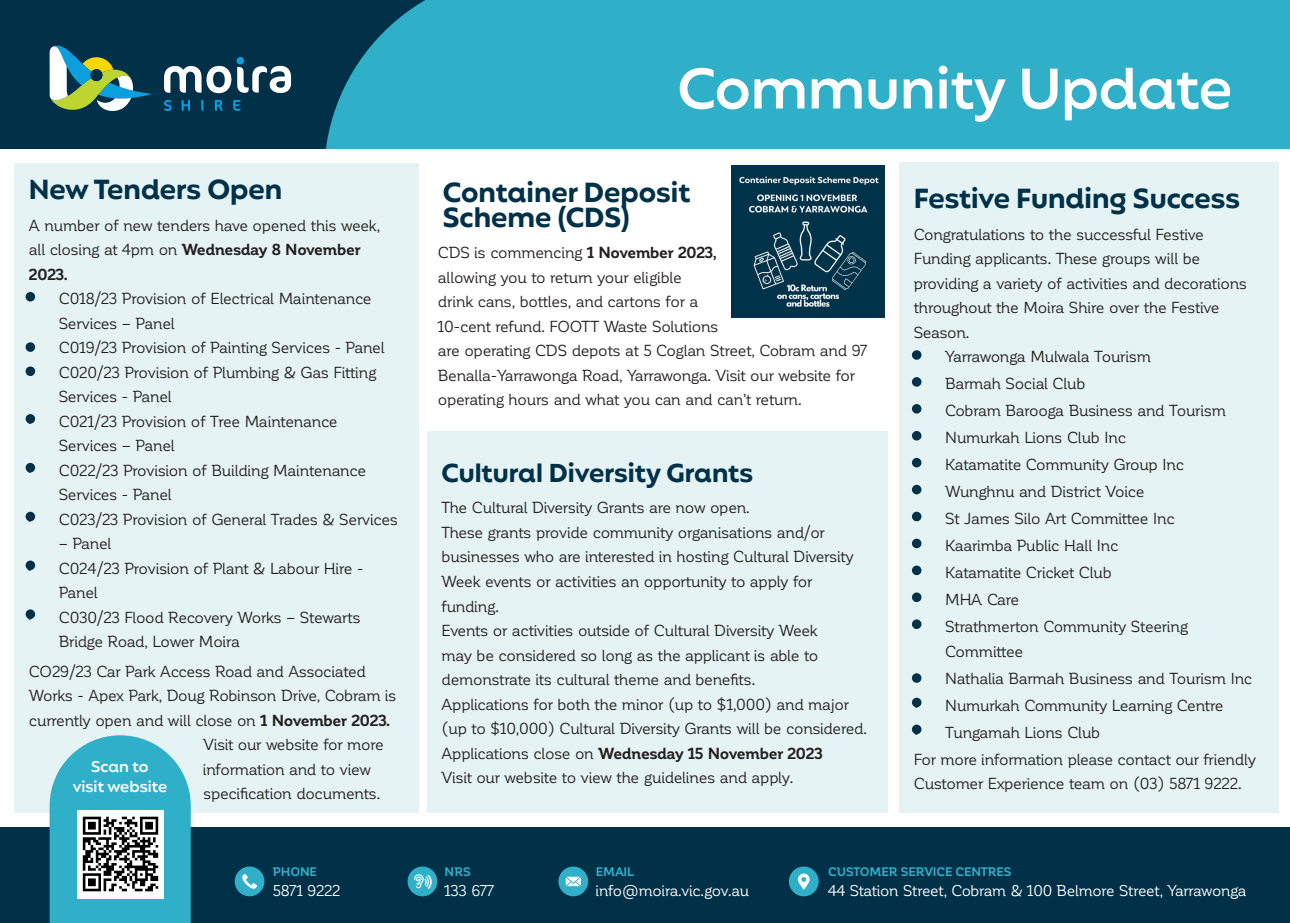
<style>
.page{position:relative;width:1290px;height:923px;background:#fff}
.page>*{position:absolute;margin:0;border:0;box-sizing:border-box;transform-origin:0 0}
.t1{font:600 57.75px "Mangueira";color:#fff}
.Heading{font:700 28px/24.5px "Mangueira";color:#003149}
.Heading-2{font:700 26.25px "Mangueira";color:#003149}
.Body{font:15.75px/24.5px "Corporative";letter-spacing:-.02em;color:#231f20}
.Body-2{font:700 15.75px "Corporative";letter-spacing:-.02em;color:#231f20}
.t2{font:600 15.75px "Mangueira";color:#fff}
.t3{font:15.4px "Corporative";letter-spacing:-.015em;color:#fff}
.t4{font:700 12.25px "Corporative";letter-spacing:-.005em;color:#2fafc8}
.s1{font-weight:700}
.s2{font-weight:400}
</style>
<div class="page">
<div style="left:0;top:0;width:1290px;height:149px;background:#003149"></div>
<div style="left:326px;top:0;width:964px;height:149px;background:#2fafc8"></div>
<svg style="left:164px;top:66px;width:127px;height:27px"></svg>
<div style="left:236px;top:57px;width:8px;height:8px;background:#0ba0dd;border-radius:50%"></div>
<svg style="left:215px;top:100px;width:8px;height:11px"></svg>
<svg style="left:182px;top:100px;width:8px;height:11px"></svg>
<svg style="left:233px;top:100px;width:8px;height:11px"></svg>
<svg style="left:164px;top:100px;width:7px;height:11px"></svg>
<svg style="left:201px;top:100px;width:2px;height:11px"></svg>
<svg style="left:50px;top:45px;width:102px;height:66px"></svg>
<div style="left:14px;top:164px;width:404px;height:649px;background:#e5f3f5"></div>
<div style="left:26px;top:292px;width:9px;height:9px;background:#003149;border-radius:50%"></div>
<div style="left:26px;top:342px;width:9px;height:10px;background:#003149;border-radius:50%"></div>
<div style="left:26px;top:366px;width:9px;height:10px;background:#003149;border-radius:50%"></div>
<div style="left:26px;top:414px;width:9px;height:9px;background:#003149;border-radius:50%"></div>
<div style="left:26px;top:463px;width:9px;height:9px;background:#003149;border-radius:50%"></div>
<div style="left:26px;top:512px;width:9px;height:9px;background:#003149;border-radius:50%"></div>
<div style="left:26px;top:560px;width:9px;height:10px;background:#003149;border-radius:50%"></div>
<div style="left:26px;top:609px;width:9px;height:10px;background:#003149;border-radius:50%"></div>
<div style="left:0;top:827px;width:1290px;height:96px;background:#003149"></div>
<svg style="left:408px;top:866px;width:29px;height:30px"></svg>
<svg style="left:558px;top:866px;width:30px;height:30px"></svg>
<svg style="left:789px;top:866px;width:30px;height:30px"></svg>
<svg style="left:235px;top:866px;width:29px;height:30px"></svg>
<svg style="left:50px;top:735px;width:141px;height:188px;background:#45b7cd"></svg>
<img style="left:77px;top:810px;width:86px;height:88px">
<div style="left:427px;top:432px;width:461px;height:381px;background:#e5f3f5"></div>
<div style="left:899px;top:163px;width:380px;height:650px;background:#e5f3f5"></div>
<div style="left:912px;top:350px;width:9px;height:10px;background:#003149;border-radius:50%"></div>
<div style="left:912px;top:377px;width:9px;height:10px;background:#003149;border-radius:50%"></div>
<div style="left:912px;top:404px;width:9px;height:9px;background:#003149;border-radius:50%"></div>
<div style="left:912px;top:431px;width:9px;height:9px;background:#003149;border-radius:50%"></div>
<div style="left:912px;top:458px;width:9px;height:9px;background:#003149;border-radius:50%"></div>
<div style="left:912px;top:485px;width:9px;height:9px;background:#003149;border-radius:50%"></div>
<div style="left:912px;top:512px;width:9px;height:9px;background:#003149;border-radius:50%"></div>
<div style="left:912px;top:538px;width:9px;height:10px;background:#003149;border-radius:50%"></div>
<div style="left:912px;top:565px;width:9px;height:10px;background:#003149;border-radius:50%"></div>
<div style="left:912px;top:592px;width:9px;height:10px;background:#003149;border-radius:50%"></div>
<div style="left:912px;top:619px;width:9px;height:10px;background:#003149;border-radius:50%"></div>
<div style="left:912px;top:673px;width:9px;height:10px;background:#003149;border-radius:50%"></div>
<div style="left:912px;top:697px;width:9px;height:10px;background:#003149;border-radius:50%"></div>
<div style="left:912px;top:724px;width:9px;height:10px;background:#003149;border-radius:50%"></div>
<img style="left:732px;top:165px;width:152px;height:153px">
<p class="Heading" style="left:29px;top:180px;width:255px">New Tenders Open</p>
<p class="Body" style="left:29px;top:213px;width:353px">A number of new tenders have opened this week, all closing at 4pm on <span class="s1">Wednesday 8 November<br>2023.</span></p>
<p class="Body" style="left:59px;top:286px;width:314px;text-indent:-32px">• C018/23 Provision of Electrical Maintenance<br>Services – Panel</p>
<p class="Body" style="left:27px;top:335px;width:359px">• C019/23 Provision of Painting Services - Panel</p>
<p class="Body" style="left:59px;top:360px;width:319px;text-indent:-32px">• C020/23 Provision of Plumbing &amp; Gas Fitting<br>Services - Panel</p>
<p class="Body" style="left:59px;top:409px;width:280px;text-indent:-32px">• C021/23 Provision of Tree Maintenance<br>Services – Panel</p>
<p class="Body" style="left:59px;top:458px;width:309px;text-indent:-32px">• C022/23 Provision of Building Maintenance<br>Services - Panel</p>
<p class="Body" style="left:27px;top:507px;width:372px">• C023/23 Provision of General Trades &amp; Services</p>
<p class="Body" style="left:59px;top:531px;width:54px">– Panel</p>
<p class="Body" style="left:59px;top:556px;width:306px;text-indent:-32px">• C024/23 Provision of Plant &amp; Labour Hire -<br>Panel</p>
<p class="Body" style="left:59px;top:605px;width:303px;text-indent:-32px">• C030/23 Flood Recovery Works – Stewarts<br>Bridge Road, Lower Moira</p>
<p class="Body" style="left:29px;top:659px;width:339px">CO29/23 Car Park Access Road and Associated</p>
<p class="Body" style="left:29px;top:683px;width:369px">Works - Apex Park, Doug Robinson Drive, Cobram is</p>
<p class="Body" style="left:29px;top:708px;width:363px">currently open and will close on <span class="s1">1 November 2023.</span></p>
<p class="Body" style="left:203px;top:732px;width:182px">Visit our website for more</p>
<p class="Body" style="left:203px;top:757px;width:169px">information and to view</p>
<p class="Body" style="left:203px;top:781px;width:179px">specification documents.</p>
<p class="t2" style="left:91px;top:756px;width:59px">Scan to</p>
<p class="t2" style="left:73px;top:776px;width:96px">visit website</p>
<p class="t4" style="left:273px;top:865px;width:45px">PHONE</p>
<p class="t3" style="left:273px;top:882px;width:69px">5871 9222</p>
<p class="t1" style="left:677px;top:50px;width:556px">Community Update</p>
<p class="Heading" style="left:443px;top:183px;width:249px">Container Deposit<br>Scheme (CDS)</p>
<p class="Body" style="left:438px;top:241px;width:430px">CDS is commencing <span class="s1">1 November 2023,<br></span>allowing you to return your eligible<br>drink cans, bottles, and cartons for a<br>10-cent refund. FOOTT Waste Solutions<br>are operating CDS depots at 5 Coglan Street, Cobram and 97<br>Benalla-Yarrawonga Road, Yarrawonga. Visit our website for operating hours and what you can and can’t return.</p>
<p class="Heading-2" style="left:442px;top:455px;width:313px">Cultural Diversity Grants</p>
<p class="Body" style="left:442px;top:496px;width:310px">The Cultural Diversity Grants are now open.</p>
<p class="Body" style="left:442px;top:520px;width:414px">These grants provide community organisations and/or businesses who are interested in hosting Cultural Diversity Week events or activities an opportunity to apply for funding.</p>
<p class="Body" style="left:442px;top:618px;width:378px;text-align:justify">Events or activities outside of Cultural Diversity Week may be considered so long as the applicant is able to demonstrate its cultural theme and benefits.</p>
<p class="Body" style="left:442px;top:692px;width:427px">Applications for both the minor (up to $1,000) and major (up to $10,000) Cultural Diversity Grants will be considered.</p>
<p class="Body-2" style="left:442px;top:744px;width:383px"><span class="s2">Applications close on</span> Wednesday 15 November 2023</p>
<p class="Body" style="left:442px;top:765px;width:353px">Visit our website to view the guidelines and apply.</p>
<p class="Heading" style="left:914px;top:189px;width:328px">Festive Funding Success</p>
<p class="Body" style="left:914px;top:222px;width:335px">Congratulations to the successful Festive Funding applicants. These groups will be providing a variety of activities and decorations throughout the Moira Shire over the Festive Season.</p>
<p class="Body" style="left:914px;top:345px;width:239px">• Yarrawonga Mulwala Tourism</p>
<p class="Body" style="left:914px;top:372px;width:173px">• Barmah Social Club</p>
<p class="Body" style="left:914px;top:399px;width:314px">• Cobram Barooga Business and Tourism</p>
<p class="Body" style="left:914px;top:426px;width:214px">• Numurkah Lions Club Inc</p>
<p class="Body" style="left:914px;top:453px;width:272px">• Katamatite Community Group Inc</p>
<p class="Body" style="left:914px;top:480px;width:232px">• Wunghnu and District Voice</p>
<p class="Body" style="left:914px;top:506px;width:263px">• St James Silo Art Committee Inc</p>
<p class="Body" style="left:914px;top:533px;width:206px">• Kaarimba Public Hall Inc</p>
<p class="Body" style="left:914px;top:560px;width:200px">• Katamatite Cricket Club</p>
<p class="Body" style="left:914px;top:587px;width:107px">• MHA Care</p>
<p class="Body" style="left:945px;top:614px;width:244px;text-indent:-32px">• Strathmerton Community Steering<br>Committee</p>
<p class="Body" style="left:914px;top:666px;width:340px">• Nathalia Barmah Business and Tourism Inc</p>
<p class="Body" style="left:914px;top:693px;width:311px">• Numurkah Community Learning Centre</p>
<p class="Body" style="left:914px;top:720px;width:188px">• Tungamah Lions Club</p>
<p class="Body" style="left:914px;top:747px;width:344px">For more information please contact our friendly<br>Customer Experience team on (03) 5871 9222.</p>
<p class="t4" style="left:445px;top:865px;width:28px">NRS</p>
<p class="t3" style="left:444px;top:882px;width:51px">133 677</p>
<p class="t4" style="left:596px;top:865px;width:40px">EMAIL</p>
<p class="t3" style="left:596px;top:882px;width:155px">info@moira.vic.gov.au</p>
<p class="t4" style="left:828px;top:865px;width:185px">CUSTOMER SERVICE CENTRES</p>
<p class="t3" style="left:828px;top:882px;width:420px">44 Station Street, Cobram &amp; 100 Belmore Street, Yarrawonga</p>
</div>
